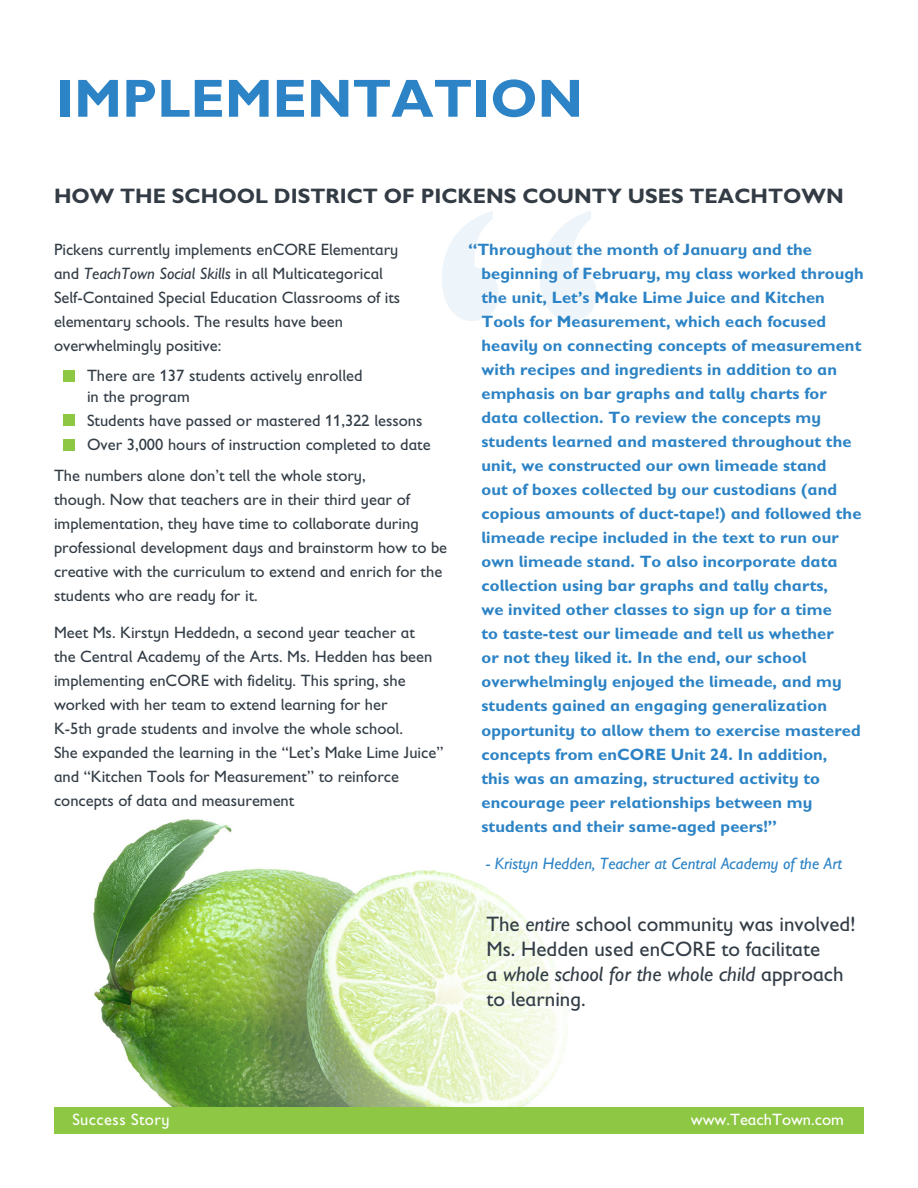
<style>
.page{position:relative;width:918px;height:1188px;background:#fff}
.page>*{position:absolute;margin:0;border:0;box-sizing:border-box;transform-origin:0 0}
.t1{font:450px "SW Gill Sans Sch Bk";color:#2c83c5}
.t2{font:700 54px "SW Gill Sans Sch Bk";color:#2c83c5}
.Paragraph_Style_1{font:21px/25.2px "SW Gill Sans Sch Bk";color:#333d46}
.Paragraph_Style_1-2{font:700 21px "SW Gill Sans Sch Bk";color:#333b45}
.Paragraph_Style_1-3{font:700 16.5px/24px "SW Gill Sans Sch Bk";letter-spacing:.005em;color:#2c83c5}
.Paragraph_Style_1-4{font:16.5px/24px "SW Gill Sans Sch Bk";color:#333d46}
.bullet_item_1_-_11_1{font:16.5px/21px "SW Gill Sans Sch Bk";color:#333d46}
.Paragraph_Style_1-5{font:italic 16.5px "SW Gill Sans Sch Bk";color:#2c83c5}
.t3{font:16.5px "SW Gill Sans Sch Bk";color:#fff}
.t4{font:16.5px "SW Gill Sans Sch Bk";letter-spacing:.025em;color:#fff}
.s1{font-style:italic}
</style>
<div class="page">
<div style="left:54px;top:1107px;width:810px;height:27px;background:#8ec743"></div>
<div style="left:63px;top:370px;width:11px;height:12px;background:#8ec743"></div>
<div style="left:63px;top:414px;width:11px;height:11px;background:#8ec743"></div>
<div style="left:63px;top:439px;width:11px;height:11px;background:#8ec743"></div>
<img style="left:92px;top:818px;width:475px;height:289px">
<p class="t2" style="left:56px;top:67px;width:528px">IMPLEMENTATION</p>
<p class="Paragraph_Style_1-2" style="left:54px;top:184px;width:791px">HOW THE SCHOOL DISTRICT OF PICKENS COUNTY USES TEACHTOWN</p>
<h1 class="t1" style="left:423px;top:111px;width:194px">“</h1>
<p class="Paragraph_Style_1-4" style="left:54px;top:238px;width:348px">Pickens currently implements enCORE Elementary and <span class="s1">TeachTown Social Skills</span> in all Multicategorical Self-Contained Special Education Classrooms of its elementary schools. The results have been overwhelmingly positive:</p>
<p class="bullet_item_1_-_11_1" style="left:87px;top:365px;width:277px">There are 137 students actively enrolled in the program</p>
<p class="bullet_item_1_-_11_1" style="left:87px;top:410px;width:337px">Students have passed or mastered 11,322 lessons</p>
<p class="bullet_item_1_-_11_1" style="left:87px;top:434px;width:345px">Over 3,000 hours of instruction completed to date</p>
<p class="Paragraph_Style_1-4" style="left:54px;top:463px;width:395px">The numbers alone don’t tell the whole story,<br>though. Now that teachers are in their third year of implementation, they have time to collaborate during professional development days and brainstorm how to be creative with the curriculum to extend and enrich for the students who are ready for it.</p>
<p class="Paragraph_Style_1-4" style="left:54px;top:621px;width:391px">Meet Ms. Kirstyn Heddedn, a second year teacher at<br>the Central Academy of the Arts. Ms. Hedden has been implementing enCORE with fidelity. This spring, she worked with her team to extend learning for her<br>K-5th grade students and involve the whole school.<br>She expanded the learning in the “Let’s Make Lime Juice” and “Kitchen Tools for Measurement” to reinforce concepts of data and measurement</p>
<p class="Paragraph_Style_1-3" style="left:481px;top:238px;width:384px;text-indent:-13px">“Throughout the month of January and the beginning of February, my class worked through the unit, Let’s Make Lime Juice and Kitchen Tools for Measurement, which each focused heavily on connecting concepts of measurement with recipes and ingredients in addition to an emphasis on bar graphs and tally charts for data collection. To review the concepts my students learned and mastered throughout the unit, we constructed our own limeade stand<br>out of boxes collected by our custodians (and copious amounts of duct-tape!) and followed the limeade recipe included in the text to run our own limeade stand. To also incorporate data collection using bar graphs and tally charts,<br>we invited other classes to sign up for a time<br>to taste-test our limeade and tell us whether<br>or not they liked it. In the end, our school overwhelmingly enjoyed the limeade, and my students gained an engaging generalization opportunity to allow them to exercise mastered concepts from enCORE Unit 24. In addition,<br>this was an amazing, structured activity to encourage peer relationships between my students and their same-aged peers!”</p>
<p class="Paragraph_Style_1-5" style="left:486px;top:854px;width:358px">- Kristyn Hedden, Teacher at Central Academy of the Art</p>
<p class="Paragraph_Style_1" style="left:486px;top:911px;width:371px">The <span class="s1">entire</span> school community was involved!<br>Ms. Hedden used enCORE to facilitate<br>a <span class="s1">whole school for the whole child</span> approach to learning.</p>
<p class="t4" style="left:72px;top:1110px;width:99px">Success Story</p>
<p class="t3" style="left:691px;top:1110px;width:154px">www.TeachTown.com</p>
</div>
